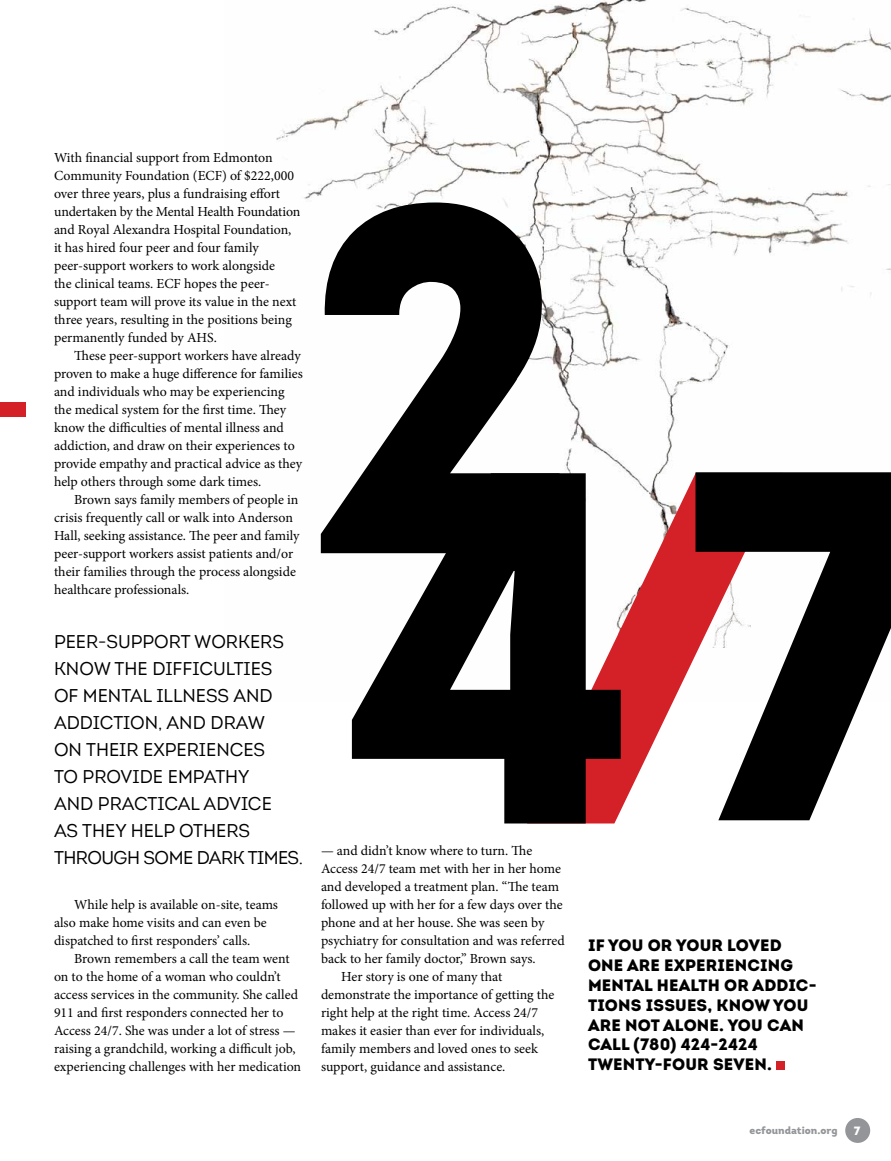
<style>
.page{position:relative;width:891px;height:1161px;background:#fff}
.page>*{position:absolute;margin:0;border:0;box-sizing:border-box;transform-origin:0 0}
.t1{font:18px/27px "Intro";color:#000}
.t2{font:16.5px/19.8px "Intro Black Caps";letter-spacing:.01em;color:#000}
.t3{font:13.8px/18px "Minion Pro";color:#000}
.t4{font:900 12px "Intro";color:#fff}
.t5{font:900 10.5px "Intro";color:#939598}
</style>
<div class="page">
<img style="left:276px;top:0;width:615px;height:554px">
<img style="left:578px;top:187px;width:173px;height:286px">
<div style="left:776px;top:1062px;width:9px;height:8px;background:#d42027"></div>
<svg style="left:621px;top:473px;width:162px;height:348px;fill:#d42027"></svg>
<svg style="left:321px;top:203px;width:239px;height:350px"></svg>
<svg style="left:352px;top:473px;width:269px;height:351px;fill:#000"></svg>
<div style="left:0;top:402px;width:26px;height:15px;background:#d42027"></div>
<svg style="left:696px;top:472px;width:195px;height:348px;fill:#000"></svg>
<div style="left:845px;top:1118px;width:25px;height:25px;background:#939598;border-radius:50%"></div>
<p class="t3" style="left:54px;top:149px;width:248px">With financial support from Edmonton Community Foundation (ECF) of $222,000 over three years, plus a fundraising effort undertaken by the Mental Health Foundation and Royal Alexandra Hospital Foundation, it has hired four peer and four family peer-support workers to work alongside<br>the clinical teams. ECF hopes the peer&shy;support team will prove its value in the next three years, resulting in the positions being permanently funded by AHS.</p>
<p class="t3" style="left:54px;top:347px;width:250px;text-indent:20px">These peer-support workers have already proven to make a huge difference for families and individuals who may be experiencing the medical system for the first time. They know the difficulties of mental illness and addiction, and draw on their experiences to provide empathy and practical advice as they help others through some dark times.</p>
<p class="t3" style="left:54px;top:491px;width:247px;text-indent:20px">Brown says family members of people in crisis frequently call or walk into Anderson Hall, seeking assistance. The peer and family peer-support workers assist patients and/or their families through the process alongside healthcare professionals.</p>
<h1 class="t1" style="left:54px;top:628px;width:251px">PEER-SUPPORT WORKERS<br>KNOW THE DIFFICULTIES<br>OF MENTAL ILLNESS AND<br>ADDICTION, AND DRAW<br>ON THEIR EXPERIENCES<br>TO PROVIDE EMPATHY<br>AND PRACTICAL ADVICE<br>AS THEY HELP OTHERS<br>THROUGH SOME DARK TIMES.</h1>
<p class="t3" style="left:54px;top:896px;width:226px;text-indent:20px">While help is available on-site, teams also make home visits and can even be dispatched to first responders’ calls.</p>
<p class="t3" style="left:54px;top:950px;width:249px;text-indent:20px">Brown remembers a call the team went on to the home of a woman who couldn’t access services in the community. She called 911 and first responders connected her to Access 24/7. She was under a lot of stress — raising a grandchild, working a difficult job, experiencing challenges with her medication</p>
<p class="t3" style="left:321px;top:842px;width:213px">— and didn’t know where to turn. The</p>
<p class="t3" style="left:321px;top:860px;width:242px">Access 24/7 team met with her in her home</p>
<p class="t3" style="left:321px;top:878px;width:240px">and developed a treatment plan. “The team</p>
<p class="t3" style="left:321px;top:896px;width:243px">followed up with her for a few days over the</p>
<p class="t3" style="left:321px;top:914px;width:225px">phone and at her house. She was seen by</p>
<p class="t3" style="left:321px;top:932px;width:245px">psychiatry for consultation and was referred</p>
<p class="t3" style="left:321px;top:950px;width:216px">back to her family doctor,” Brown says.</p>
<p class="t3" style="left:341px;top:968px;width:163px">Her story is one of many that</p>
<p class="t3" style="left:321px;top:986px;width:235px">demonstrate the importance of getting the</p>
<p class="t3" style="left:321px;top:1004px;width:219px">right help at the right time. Access 24/7</p>
<p class="t3" style="left:321px;top:1022px;width:225px">makes it easier than ever for individuals,</p>
<p class="t3" style="left:321px;top:1040px;width:218px">family members and loved ones to seek</p>
<p class="t3" style="left:321px;top:1058px;width:186px">support, guidance and assistance.</p>
<p class="t2" style="left:588px;top:935px;width:230px">IF YOU OR YOUR LOVED<br>ONE ARE EXPERIENCING<br>MENTAL HEALTH OR ADDIC-<br>TIONS ISSUES, KNOW YOU<br>ARE NOT ALONE. YOU CAN<br>CALL (780) 424-2424<br>TWENTY-FOUR SEVEN.</p>
<p class="t5" style="left:750px;top:1123px;width:89px">ecfoundation.org</p>
<p class="t4" style="left:854px;top:1123px;width:8px">7</p>
</div>
